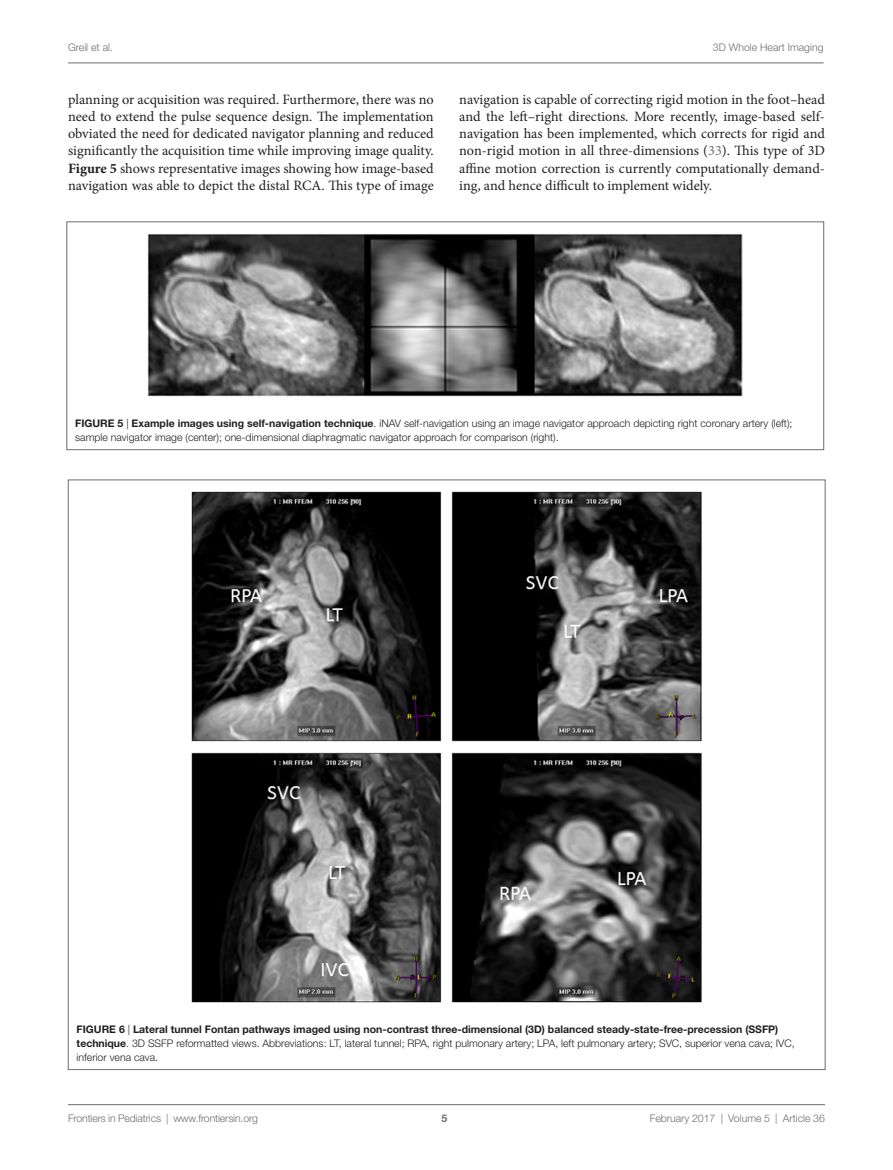
<style>
.page{position:relative;width:893px;height:1170px;background:#fff}
.page>*{position:absolute;margin:0;border:0;box-sizing:border-box;transform-origin:0 0}
.t1{font:14.25px/17.2px "Minion Pro";color:#231f20;text-align:justify}
.t2{font:300 10.5px/14.2px "Helvetica Neue LT Std";color:#231f20}
.t3{font:300 10.5px "Helvetica Neue LT Std";color:#6c6d70}
.t4{font:700 10.5px "Helvetica Neue LT Std";color:#6c6d70}
.s1{font-weight:700}
.s2{color:#6c6d70}
</style>
<div class="page">
<img style="left:148px;top:234px;width:595px;height:163px">
<div style="left:67px;top:222px;width:757px;height:228px;border:1px solid #6c6d70"></div>
<img style="left:192px;top:491px;width:510px;height:511px">
<hr style="left:68px;top:1104px;width:757px;height:1px;background:#6c6d70">
<hr style="left:68px;top:63px;width:756px;height:1px;background:#6c6d70">
<p class="t3" style="left:68px;top:41px;width:46px">Greil et al.</p>
<p class="t3" style="left:713px;top:41px;width:112px">3D Whole Heart Imaging</p>
<p class="t1" style="left:68px;top:90px;width:367px">planning or acquisition was required. Furthermore, there was no need to extend the pulse sequence design. The implementation obviated the need for dedicated navigator planning and reduced significantly the acquisition time while improving image quality.<br><span class="s1">Figure 5</span> shows representative images showing how image-based navigation was able to depict the distal RCA. This type of image</p>
<p class="t1" style="left:459px;top:90px;width:367px">navigation is capable of correcting rigid motion in the foot–head and the left–right directions. More recently, image-based self&shy;navigation has been implemented, which corrects for rigid and non-rigid motion in all three-dimensions (<span class="s2">33</span>). This type of 3D affine motion correction is currently computationally demand&shy;ing, and hence difficult to implement widely.</p>
<p class="t2" style="left:75px;top:416px;width:719px"><span class="s1">FIGURE 5</span> | <span class="s1">Example images using self-navigation technique</span>. iNAV self-navigation using an image navigator approach depicting right coronary artery (left); sample navigator image (center); one-dimensional diaphragmatic navigator approach for comparison (right).</p>
<p class="t2" style="left:77px;top:1021px;width:720px"><span class="s1">FIGURE 6</span> | <span class="s1">Lateral tunnel Fontan pathways imaged using non-contrast three-dimensional (3D) balanced steady-state-free-precession (SSFP) technique</span>. 3D SSFP reformatted views. Abbreviations: LT, lateral tunnel; RPA, right pulmonary artery; LPA, left pulmonary artery; SVC, superior vena cava; IVC, inferior vena cava.</p>
<p class="t3" style="left:68px;top:1111px;width:191px">Frontiers in Pediatrics | www.frontiersin.org</p>
<p class="t3" style="left:650px;top:1111px;width:177px">February 2017 | Volume 5 | Article 36</p>
<p class="t4" style="left:441px;top:1111px;width:7px">5</p>
</div>
